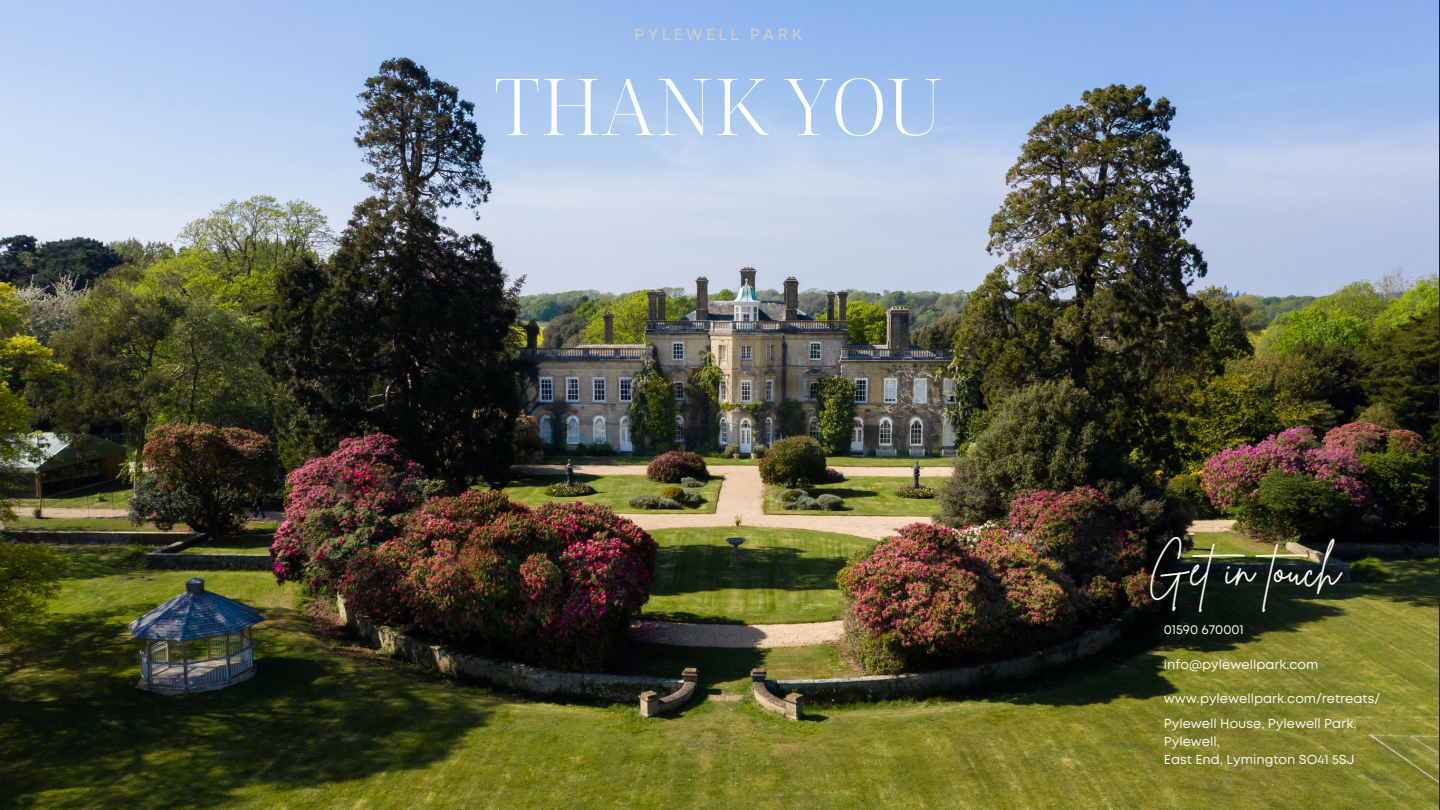
<style>
.page{position:relative;width:1440px;height:810px;background:#fff}
.page>*{position:absolute;margin:0;border:0;box-sizing:border-box;transform-origin:0 0}
.t1{font:300 78.6px "Noto Serif Display";color:#fff}
.t2{font:46.7px "Brittany Signature";color:#f8f7f2}
.t3{font:16px "Mont";letter-spacing:.225em;color:#d2cdcc}
.t4{font:13px/18px "Mont";color:#f8f7f2}
</style>
<div class="page">
<img style="left:0;top:0;width:1438px;height:810px">
<h3 class="t3" style="left:634px;top:29px;width:169px">PYLEWELL PARK</h3>
<h1 class="t1" style="left:494px;top:51px;width:450px">THANK YOU</h1>
<p class="t2" style="left:1148px;top:538px;width:194px">Getin touch</p>
<p class="t4" style="left:1164px;top:622px;width:82px">01590 670001</p>
<p class="t4" style="left:1164px;top:656px;width:156px">info@pylewellpark.com</p>
<p class="t4" style="left:1164px;top:690px;width:218px">www.pylewellpark.com/retreats/</p>
<p class="t4" style="left:1164px;top:716px;width:194px">Pylewell House, Pylewell Park,<br>Pylewell,</p>
<p class="t4" style="left:1164px;top:752px;width:192px">East End, Lymington SO41 5SJ</p>
</div>
